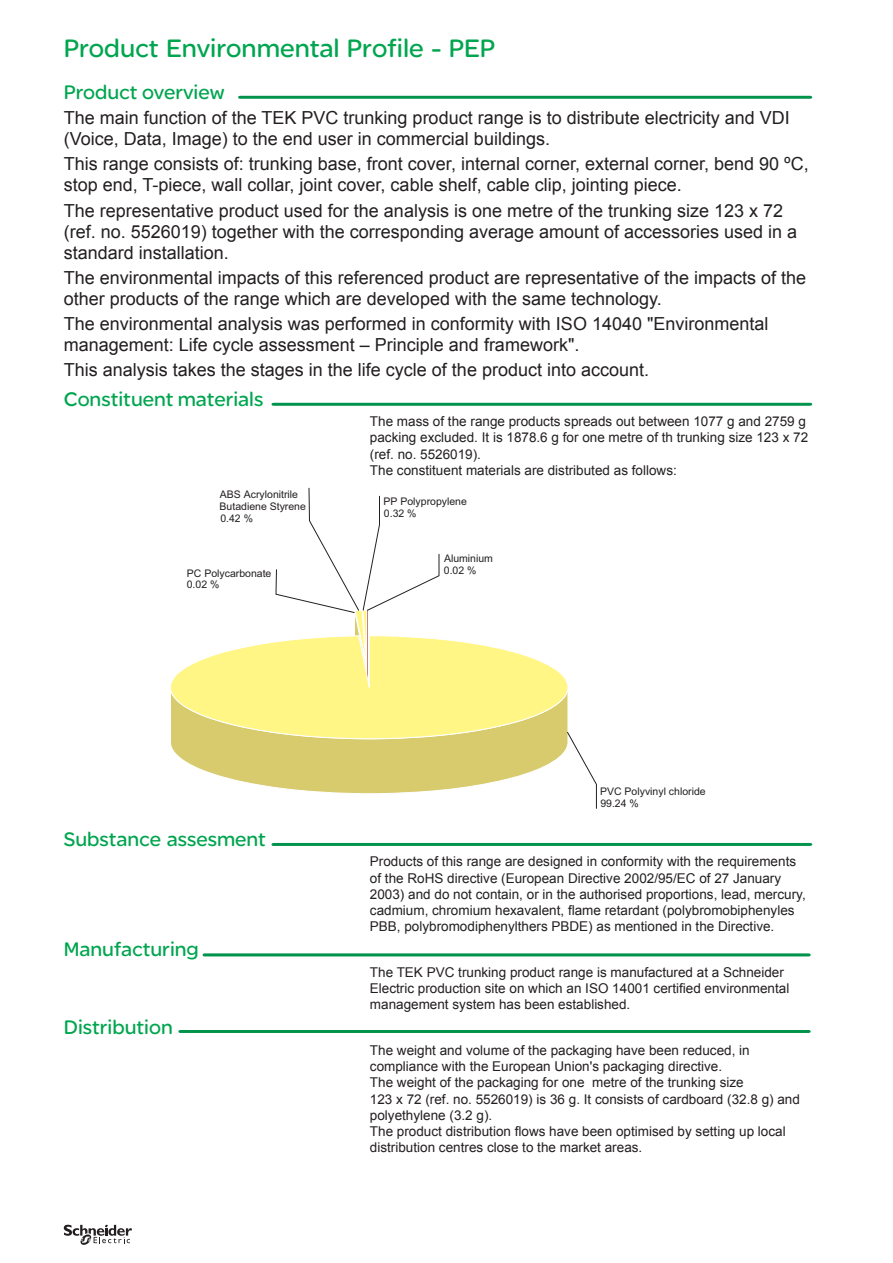
<style>
.page{position:relative;width:893px;height:1263px;background:#fff}
.page>*{position:absolute;margin:0;border:0;box-sizing:border-box;transform-origin:0 0}
.t1{font:27px "SE Optimist";color:#00a54f}
.t2{font:21px "SE Optimist";color:#00a54f}
.t3{font:18px/21px "Arial";color:#231f20}
.t4{font:13.5px/16.2px "Arial";color:#231f20}
.t5{font:10.5px/11.9px "Arial";color:#231f20}
</style>
<div class="page">
<svg style="left:64px;top:1225px;width:68px;height:20px"></svg>
<svg style="left:238px;top:96px;width:574px;height:3px;background:#149b5a"></svg>
<svg style="left:271px;top:403px;width:541px;height:3px;background:#149b5a"></svg>
<svg style="left:171px;top:488px;width:426px;height:321px"></svg>
<svg style="left:271px;top:843px;width:541px;height:3px;background:#05954f"></svg>
<svg style="left:203px;top:953px;width:608px;height:3px;background:#22a164"></svg>
<hr style="left:178px;top:1030px;width:633px;height:3px;background:#00934c">
<h1 class="t1" style="left:64px;top:33px;width:433px">Product Environmental Profile - PEP</h1>
<h2 class="t2" style="left:64px;top:80px;width:162px">Product overview</h2>
<h3 class="t3" style="left:64px;top:107px;width:727px">The main function of the TEK PVC trunking product range is to distribute electricity and VDI (Voice, Data, Image) to the end user in commercial buildings.</h3>
<h3 class="t3" style="left:64px;top:154px;width:746px">This range consists of: trunking base, front cover, internal corner, external corner, bend 90 ºC, stop end, T-piece, wall collar, joint cover, cable shelf, cable clip, jointing piece.</h3>
<h3 class="t3" style="left:64px;top:200px;width:735px">The representative product used for the analysis is one metre of the trunking size 123 x 72 (ref. no. 5526019) together with the corresponding average amount of accessories used in a standard installation.</h3>
<h3 class="t3" style="left:64px;top:267px;width:744px">The environmental impacts of this referenced product are representative of the impacts of the other products of the range which are developed with the same technology.</h3>
<h3 class="t3" style="left:64px;top:313px;width:706px">The environmental analysis was performed in conformity with ISO 14040 "Environmental management: Life cycle assessment – Principle and framework".</h3>
<h3 class="t3" style="left:64px;top:360px;width:587px">This analysis takes the stages in the life cycle of the product into account.</h3>
<h2 class="t2" style="left:64px;top:387px;width:201px">Constituent materials</h2>
<p class="t4" style="left:370px;top:413px;width:440px">The mass of the range products spreads out between 1077 g and 2759 g packing excluded. It is 1878.6 g for one metre of th trunking size 123 x 72 (ref. no. 5526019).<br>The constituent materials are distributed as follows:</p>
<p class="t5" style="left:383px;top:496px;width:85px">PP Polypropylene<br>0.32 %</p>
<p class="t5" style="left:220px;top:488px;width:88px">ABS Acrylonitrile<br>Butadiene Styrene<br>0.42 %</p>
<p class="t5" style="left:187px;top:567px;width:86px">PC Polycarbonate<br>0.02 %</p>
<h2 class="t2" style="left:64px;top:827px;width:204px">Substance assesment</h2>
<h2 class="t2" style="left:64px;top:938px;width:137px">Manufacturing</h2>
<h2 class="t2" style="left:64px;top:1016px;width:111px">Distribution</h2>
<p class="t5" style="left:444px;top:552px;width:51px">Aluminium<br>0.02 %</p>
<p class="t5" style="left:600px;top:785px;width:107px">PVC Polyvinyl chloride<br>99.24 %</p>
<p class="t4" style="left:370px;top:854px;width:437px">Products of this range are designed in conformity with the requirements of the RoHS directive (European Directive 2002/95/EC of 27 January 2003) and do not contain, or in the authorised proportions, lead, mercury, cadmium, chromium hexavalent, flame retardant (polybromobiphenyles PBB, polybromodiphenylthers PBDE) as mentioned in the Directive.</p>
<p class="t4" style="left:370px;top:964px;width:421px">The TEK PVC trunking product range is manufactured at a Schneider<br>Electric production site on which an ISO 14001 certified environmental management system has been established.</p>
<p class="t4" style="left:370px;top:1042px;width:431px">The weight and volume of the packaging have been reduced, in compliance with the European Union's packaging directive.<br>The weight of the packaging for one metre of the trunking size<br>123 x 72 (ref. no. 5526019) is 36 g. It consists of cardboard (32.8 g) and polyethylene (3.2 g).<br>The product distribution flows have been optimised by setting up local distribution centres close to the market areas.</p>
</div>
